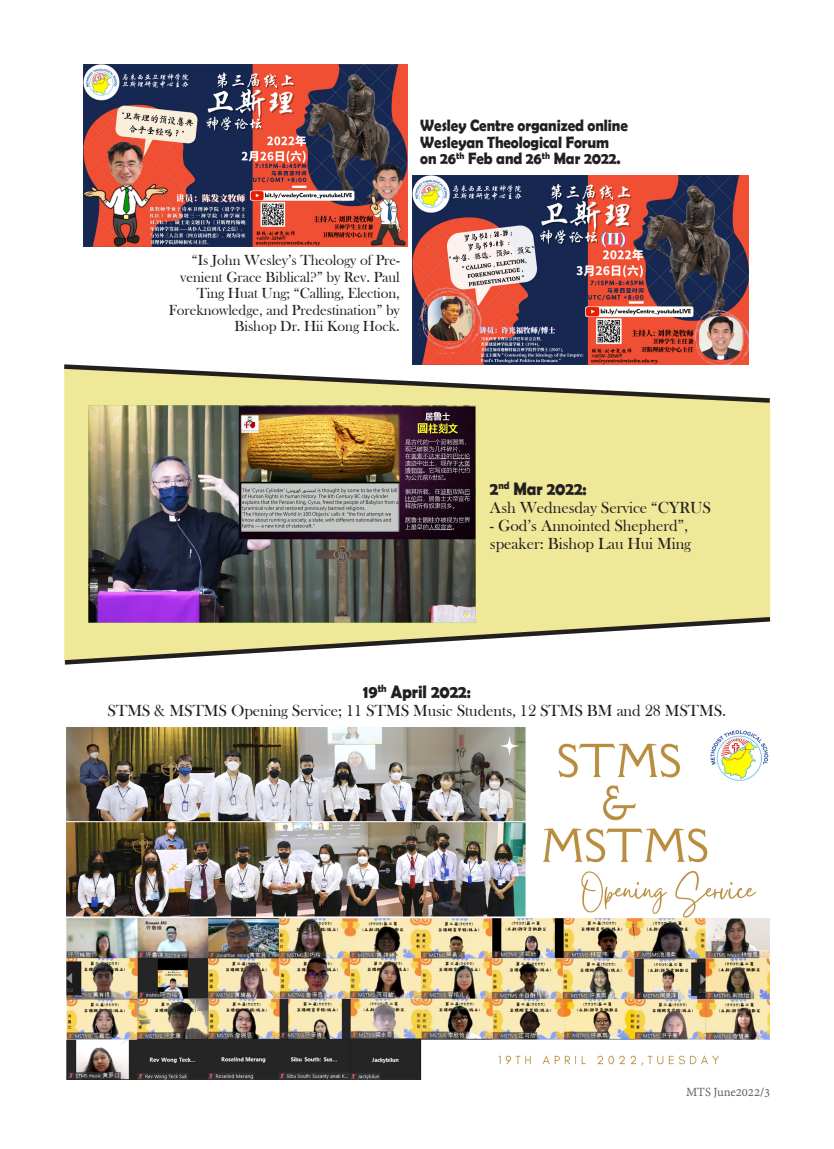
<style>
.page{position:relative;width:834px;height:1149px;background:#fff}
.page>*{position:absolute;margin:0;border:0;box-sizing:border-box;transform-origin:0 0}
.t1{font:700 18.15px "Berlin Sans FB Demi";letter-spacing:-.005em;color:#231f20;scale:.91 1}
.t2{font:16.5px/18px "Bask Old Face";letter-spacing:-.005em;color:#231f20}
.t3{font:700 16.5px "Berlin Sans FB Demi";letter-spacing:-.005em;color:#231f20;scale:.91 1}
.t4{font:15px/16.5px "Bask Old Face";letter-spacing:-.005em;color:#231f20;text-align:right}
.t5{font:13.5px "Adobe Devanagari";letter-spacing:-.005em;color:#57585a}
</style>
<div class="page">
<div style="left:64px;top:405px;width:706px;height:209px;background:#f0e899"></div>
<img style="left:84px;top:65px;width:323px;height:182px">
<img style="left:412px;top:176px;width:336px;height:186px">
<img style="left:89px;top:405px;width:386px;height:209px">
<img style="left:67px;top:727px;width:702px;height:351px">
<svg style="left:64px;top:362px;width:707px;height:43px"></svg>
<svg style="left:64px;top:614px;width:707px;height:51px"></svg>
<p class="t3" style="left:420px;top:116px;width:230px">Wesley Centre organized online</p>
<p class="t3" style="left:420px;top:132px;width:209px">Wesleyan Theological Forum</p>
<p class="t3" style="left:420px;top:149px;width:222px">on 26<sup>th</sup> Feb and 26<sup>th</sup> Mar 2022.</p>
<p class="t4" style="left:169px;top:252px;width:232px">“Is John Wesley’s Theology of Pre&shy;venient Grace Biblical?” by Rev. Paul Ting Huat Ung; “Calling, Election, Foreknowledge, and Predestination” by Bishop Dr. Hii Kong Hock.</p>
<p class="t1" style="left:490px;top:477px;width:108px">2<sup>nd</sup> Mar 2022:</p>
<p class="t2" style="left:490px;top:498px;width:222px">Ash Wednesday Service “CYRUS</p>
<p class="t2" style="left:490px;top:516px;width:202px">- God’s Annointed Shepherd”, speaker: Bishop Lau Hui Ming</p>
<p class="t1" style="left:363px;top:681px;width:120px">19<sup>th</sup> April 2022:</p>
<p class="t2" style="left:108px;top:702px;width:620px">STMS &amp; MSTMS Opening Service; 11 STMS Music Students, 12 STMS BM and 28 MSTMS.</p>
<p class="t5" style="left:686px;top:1084px;width:86px">MTS June2022/3</p>
</div>
